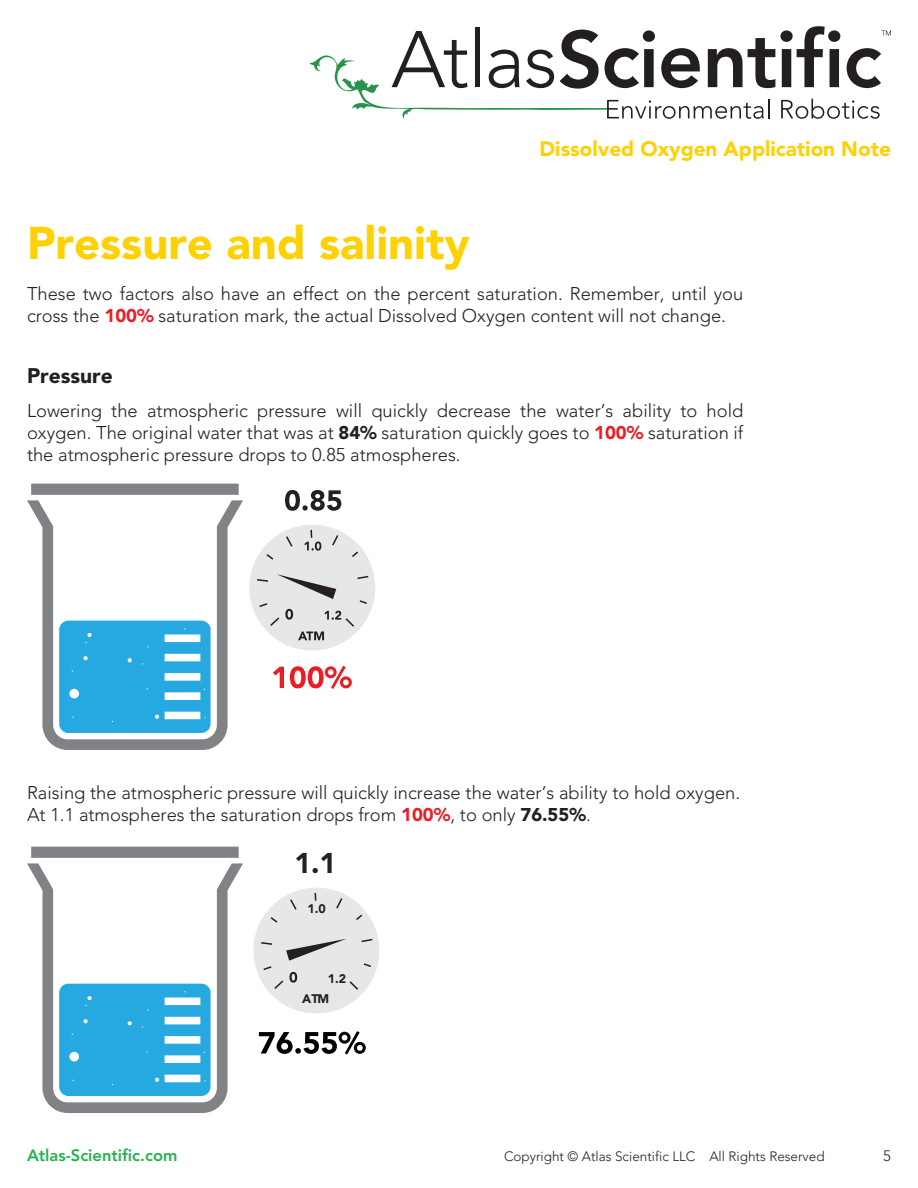
<style>
.page{position:relative;width:918px;height:1188px;background:#fff}
.page>*{position:absolute;margin:0;border:0;box-sizing:border-box;transform-origin:0 0}
.t1{font:900 45.45px "Avenir";color:#fed105}
.t2{font:900 28.35px "Avenir";color:#241f21}
.t3{font:900 21px "Avenir";color:#231f20}
.t4{font:900 20.7px "Avenir";color:#fed105}
.t5{font:300 18.3px/22px "Avenir";color:#231f20}
.t6{font:800 16.5px "Avenir";color:#23b24b}
.t7{font:300 15px "Avenir";color:#231f20}
.t8{font:300 13.5px "Avenir";color:#231f20}
.t9{font:900 12.45px "Avenir";color:#241f21}
.s1{font-weight:900;color:#ed1c24}
.s2{font-weight:900}
</style>
<div class="page">
<svg style="left:309px;top:26px;width:582px;height:93px"></svg>
<svg style="left:27px;top:500px;width:216px;height:250px"></svg>
<svg style="left:59px;top:621px;width:152px;height:112px"></svg>
<div style="left:31px;top:484px;width:208px;height:11px;background:#808285"></div>
<div style="left:249px;top:525px;width:126px;height:126px;background:#e6e8e8;border-radius:50%"></div>
<svg style="left:255px;top:528px;width:115px;height:112px"></svg>
<svg style="left:285px;top:490px;width:56px;height:21px"></svg>
<div style="left:253px;top:888px;width:126px;height:126px;background:#e6e8e8;border-radius:50%"></div>
<svg style="left:259px;top:891px;width:115px;height:100px"></svg>
<svg style="left:27px;top:863px;width:216px;height:250px"></svg>
<svg style="left:59px;top:984px;width:152px;height:112px"></svg>
<div style="left:31px;top:847px;width:208px;height:11px;background:#808285"></div>
<svg style="left:273px;top:667px;width:11px;height:21px"></svg>
<svg style="left:290px;top:666px;width:62px;height:23px"></svg>
<svg style="left:259px;top:1031px;width:107px;height:23px"></svg>
<h1 class="t1" style="left:27px;top:215px;width:444px">Pressure and salinity</h1>
<p class="t4" style="left:540px;top:136px;width:353px">Dissolved Oxygen Application Note</p>
<p class="t5" style="left:27px;top:282px;width:718px">These two factors also have an effect on the percent saturation. Remember, until you cross the <span class="s1">100%</span> saturation mark, the actual Dissolved Oxygen content will not change.</p>
<p class="t3" style="left:27px;top:363px;width:87px">Pressure</p>
<p class="t5" style="left:27px;top:400px;width:718px;text-align:justify">Lowering the atmospheric pressure will quickly decrease the water’s ability to hold oxygen. The original water that was at <span class="s2">84%</span> saturation quickly goes to <span class="s1">100%</span> saturation if the atmospheric pressure drops to 0.85 atmospheres.</p>
<p class="t5" style="left:27px;top:782px;width:715px">Raising the atmospheric pressure will quickly increase the water’s ability to hold oxygen.<br>At 1.1 atmospheres the saturation drops from <span class="s1">100%</span>, to only <span class="s2">76.55%</span>.</p>
<h2 class="t2" style="left:294px;top:846px;width:43px">1.1</h2>
<p class="t9" style="left:308px;top:902px;width:20px">1.0</p>
<p class="t9" style="left:328px;top:971px;width:20px">1.2</p>
<p class="t9" style="left:302px;top:991px;width:28px">ATM</p>
<p class="t6" style="left:27px;top:1145px;width:152px">Atlas-Scientific.com</p>
<p class="t8" style="left:504px;top:1148px;width:322px">Copyright © Atlas Scientific LLC All Rights Reserved</p>
<p class="t7" style="left:883px;top:1147px;width:9px">5</p>
</div>
